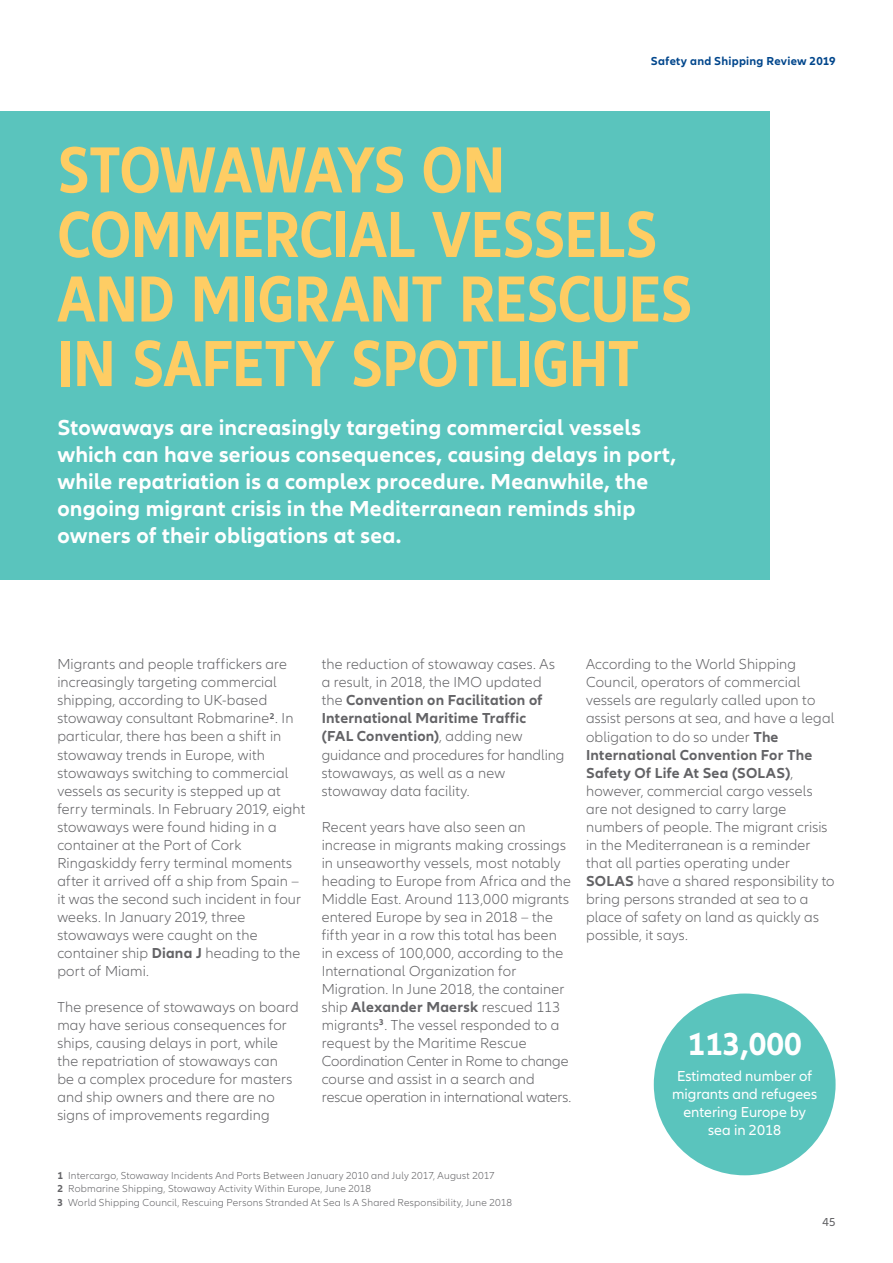
<style>
.page{position:relative;width:893px;height:1263px;background:#fff}
.page>*{position:absolute;margin:0;border:0;box-sizing:border-box;transform-origin:0 0}
.t1{font:700 condensed 67.5px/64.5px "Allianz Neo";color:#fecd64}
.t2{font:700 33px "Allianz Neo";color:#fff}
.t3{font:700 22.5px/27px "Allianz Neo";letter-spacing:.005em;color:#fff}
.t4{font:300 15px/18px "Allianz Neo";letter-spacing:.01em;color:#636366}
.t5{font:15px/18px "Allianz Neo";color:#fff;text-align:center}
.t6{font:700 12px "Allianz Neo";letter-spacing:.02em;color:#01468c}
.t7{font:12px "Allianz Neo";color:#636366}
.t8{font:300 10.5px/13.5px "Allianz Neo";letter-spacing:.02em;color:#636366}
.s1{font-weight:700}
</style>
<div class="page">
<div style="left:0;top:111px;width:769px;height:468px;background:#5ac4bd"></div>
<div style="left:654px;top:993px;width:182px;height:182px;background:#5ac4bd;border-radius:50%"></div>
<p class="t6" style="left:651px;top:54px;width:186px">Safety and Shipping Review 2019</p>
<h1 class="t1" style="left:57px;top:139px;width:636px">STOWAWAYS ON<br>COMMERCIAL VESSELS<br>AND MIGRANT RESCUES<br>IN SAFETY SPOTLIGHT</h1>
<p class="t3" style="left:57px;top:415px;width:620px">Stowaways are increasingly targeting commercial vessels which can have serious consequences, causing delays in port, while repatriation is a complex procedure. Meanwhile, the ongoing migrant crisis in the Mediterranean reminds ship owners of their obligations at sea.</p>
<p class="t4" style="left:57px;top:656px;width:249px">Migrants and people traffickers are increasingly targeting commercial shipping, according to UK-based stowaway consultant Robmarine<sup>2</sup>. In particular, there has been a shift in stowaway trends in Europe, with stowaways switching to commercial vessels as security is stepped up at ferry terminals. In February 2019, eight stowaways were found hiding in a container at the Port of Cork Ringaskiddy ferry terminal moments after it arrived off a ship from Spain – it was the second such incident in four weeks. In January 2019, three stowaways were caught on the container ship <span class="s1">Diana J</span> heading to the port of Miami.</p>
<p class="t4" style="left:57px;top:998px;width:243px">The presence of stowaways on board may have serious consequences for ships, causing delays in port, while the repatriation of stowaways can<br>be a complex procedure for masters and ship owners and there are no signs of improvements regarding</p>
<p class="t4" style="left:322px;top:656px;width:244px">the reduction of stowaway cases. As a result, in 2018, the IMO updated the <span class="s1">Convention on Facilitation of<br>International Maritime Traffic<br>(FAL Convention)</span>, adding new guidance and procedures for handling stowaways, as well as a new stowaway data facility.</p>
<p class="t4" style="left:322px;top:818px;width:251px">Recent years have also seen an increase in migrants making crossings in unseaworthy vessels, most notably heading to Europe from Africa and the Middle East. Around 113,000 migrants entered Europe by sea in 2018 – the fifth year in a row this total has been in excess of 100,000, according to the International Organization for Migration. In June 2018, the container ship <span class="s1">Alexander Maersk</span> rescued 113 migrants<sup>3</sup>. The vessel responded to a request by the Maritime Rescue Coordination Center in Rome to change course and assist in a search and rescue operation in international waters.</p>
<p class="t8" style="left:57px;top:1168px;width:456px"><span class="s1">1</span> Intercargo, Stowaway Incidents And Ports Between January 2010 and July 2017, August 2017<br><span class="s1">2</span> Robmarine Shipping, Stowaway Activity Within Europe, June 2018<br><span class="s1">3</span> World Shipping Council, Rescuing Persons Stranded At Sea Is A Shared Responsibility, June 2018</p>
<p class="t4" style="left:586px;top:656px;width:250px">According to the World Shipping Council, operators of commercial vessels are regularly called upon to assist persons at sea, and have a legal obligation to do so under <span class="s1">The International Convention For The Safety Of Life At Sea (SOLAS)</span>, however, commercial cargo vessels are not designed to carry large numbers of people. The migrant crisis in the Mediterranean is a reminder that all parties operating under <span class="s1">SOLAS</span> have a shared responsibility to</p>
<p class="t4" style="left:586px;top:890px;width:234px">bring persons stranded at sea to a place of safety on land as quickly as possible, it says.</p>
<h2 class="t2" style="left:687px;top:1024px;width:116px">113,000</h2>
<p class="t5" style="left:672px;top:1068px;width:147px">Estimated number of migrants and refugees entering Europe by sea in 2018</p>
<p class="t7" style="left:822px;top:1215px;width:15px">45</p>
</div>
